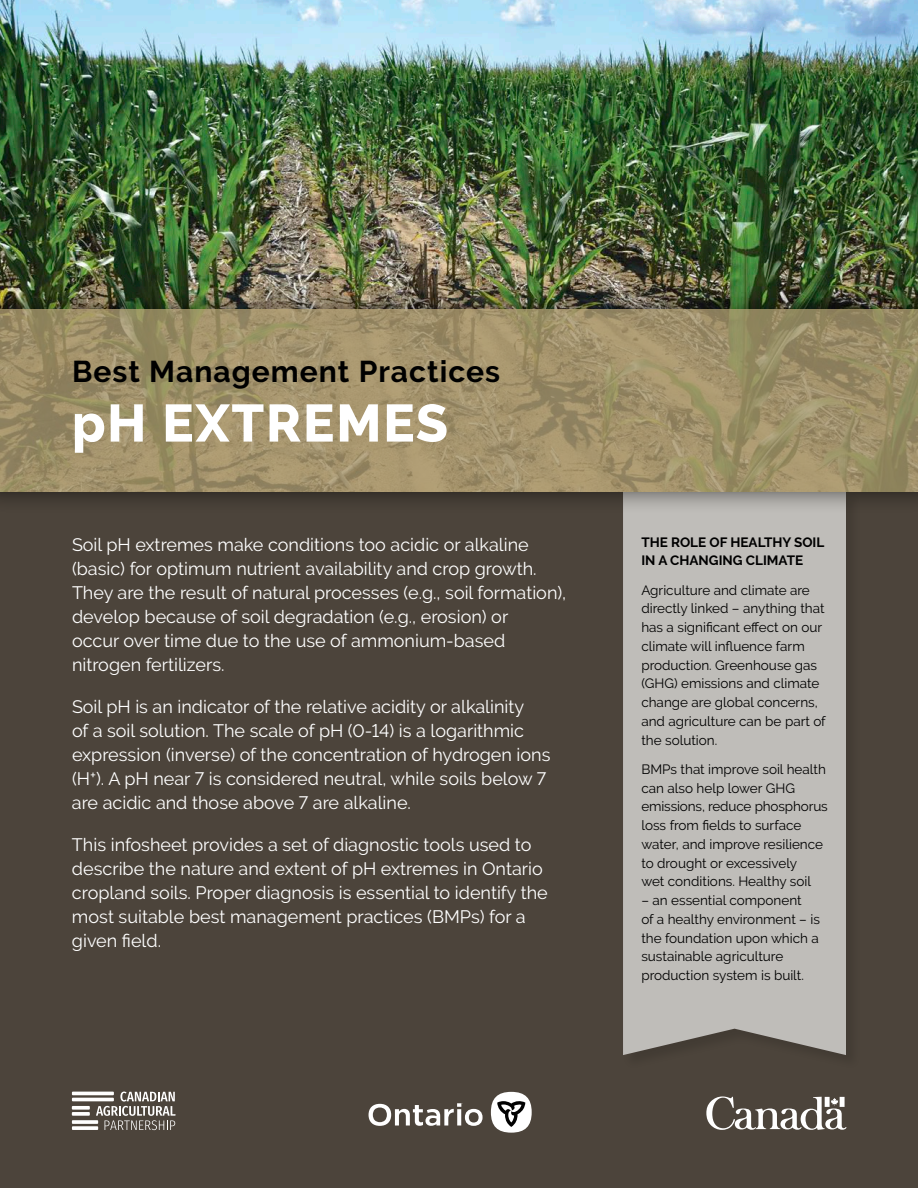
<style>
.page{position:relative;width:918px;height:1188px;background:#fff}
.page>*{position:absolute;margin:0;border:0;box-sizing:border-box;transform-origin:0 0}
.t1{font:800 52.5px "Raleway";letter-spacing:.035em;color:#fff}
.t2{font:700 30px "Raleway";letter-spacing:.035em;color:#000}
.Intro{font:18px/24px "Raleway";color:#fff}
.Body{font:13.5px/18.8px "Raleway";color:#000}
.t3{font:700 13.5px/18.8px "Raleway";color:#000}
</style>
<div class="page">
<div style="left:0;top:492px;width:918px;height:696px;background:#4c443b"></div>
<div style="left:491px;top:1092px;width:41px;height:41px;background:#fff;border-radius:50%"></div>
<svg style="left:497px;top:1101px;width:28px;height:26px"></svg>
<svg style="left:369px;top:1103px;width:114px;height:23px"></svg>
<svg style="left:706px;top:1096px;width:140px;height:34px"></svg>
<svg style="left:72px;top:1126px;width:26px;height:4px"></svg>
<svg style="left:72px;top:1120px;width:26px;height:4px"></svg>
<hr style="left:72px;top:1098px;width:42px;height:3px;background:#fff">
<hr style="left:72px;top:1092px;width:42px;height:3px;background:#fff">
<svg style="left:72px;top:1112px;width:18px;height:4px"></svg>
<svg style="left:72px;top:1106px;width:18px;height:4px"></svg>
<svg style="left:96px;top:1092px;width:80px;height:38px"></svg>
<img style="left:0;top:0;width:918px;height:287px">
<div style="left:623px;top:514px;width:223px;height:541px;background:#bfbdb9"></div>
<div style="left:0;top:287px;width:918px;height:227px;background:#000;opacity:.75"></div>
<svg style="left:0;top:309px;width:918px;height:183px;background:#9f9069"></svg>
<h1 class="t2" style="left:72px;top:354px;width:430px">Best Management Practices</h1>
<h1 class="t1" style="left:72px;top:393px;width:378px">pH EXTREMES</h1>
<p class="Intro" style="left:72px;top:533px;width:496px">Soil pH extremes make conditions too acidic or alkaline (basic) for optimum nutrient availability and crop growth.<br>They are the result of natural processes (e.g., soil formation), develop because of soil degradation (e.g., erosion) or<br>occur over time due to the use of ammonium-based nitrogen fertilizers.</p>
<p class="Intro" style="left:72px;top:694px;width:480px">Soil pH is an indicator of the relative acidity or alkalinity<br>of a soil solution. The scale of pH (0-14) is a logarithmic expression (inverse) of the concentration of hydrogen ions (H<sup>+</sup>). A pH near 7 is considered neutral, while soils below 7 are acidic and those above 7 are alkaline.</p>
<p class="Intro" style="left:72px;top:833px;width:477px">This infosheet provides a set of diagnostic tools used to describe the nature and extent of pH extremes in Ontario cropland soils. Proper diagnosis is essential to identify the most suitable best management practices (BMPs) for a given field.</p>
<h2 class="t3" style="left:641px;top:533px;width:184px">THE ROLE OF HEALTHY SOIL<br>IN A CHANGING CLIMATE</h2>
<p class="Body" style="left:641px;top:581px;width:186px">Agriculture and climate are directly linked – anything that has a significant effect on our climate will influence farm production. Greenhouse gas (GHG) emissions and climate change are global concerns, and agriculture can be part of the solution.</p>
<p class="Body" style="left:641px;top:760px;width:188px">BMPs that improve soil health can also help lower GHG emissions, reduce phosphorus loss from fields to surface water, and improve resilience to drought or excessively<br>wet conditions. Healthy soil</p>
<p class="Body" style="left:641px;top:891px;width:180px">– an essential component<br>of a healthy environment – is the foundation upon which a sustainable agriculture production system is built.</p>
</div>
